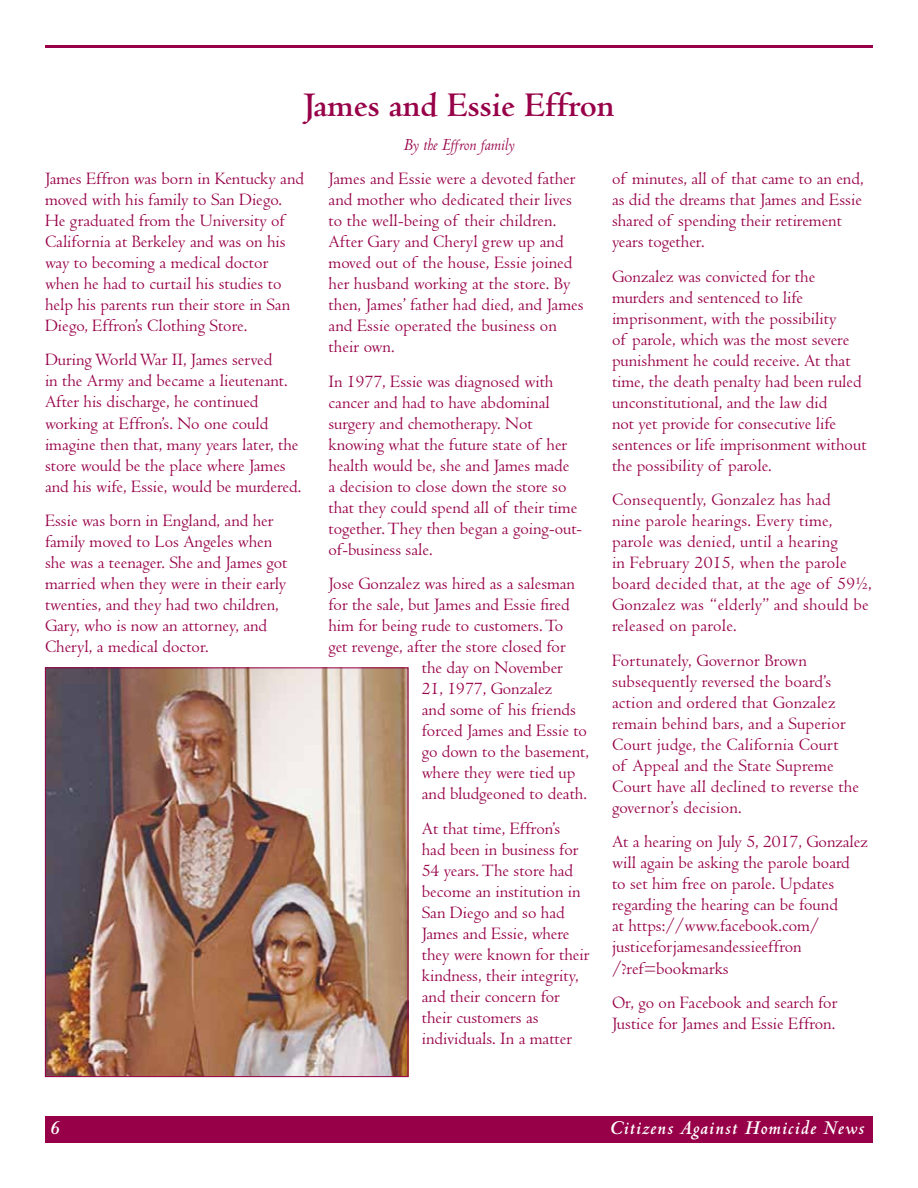
<style>
.page{position:relative;width:918px;height:1188px;background:#fff}
.page>*{position:absolute;margin:0;border:0;box-sizing:border-box;transform-origin:0 0}
.t1{font:700 36px "Centaur";color:#970048}
.t2{font:italic 700 21px "Centaur";letter-spacing:.05em;color:#fff}
.t3{font:18px/21px "Centaur";color:#970048}
.t4{font:italic 18px "Centaur";color:#970048}
</style>
<div class="page">
<div style="left:45px;top:1116px;width:828px;height:27px;background:#970048"></div>
<hr style="left:45px;top:45px;width:828px;height:3px;background:#970048">
<img style="left:47px;top:670px;width:359px;height:405px">
<div style="left:45px;top:668px;width:363px;height:409px;border:1px solid #970048"></div>
<h1 class="t1" style="left:304px;top:85px;width:312px">James and Essie Effron</h1>
<p class="t4" style="left:403px;top:135px;width:113px">By the Effron family</p>
<p class="t3" style="left:45px;top:168px;width:261px">James Effron was born in Kentucky and moved with his family to San Diego.<br>He graduated from the University of California at Berkeley and was on his way to becoming a medical doctor when he had to curtail his studies to help his parents run their store in San Diego, Effron’s Clothing Store.</p>
<p class="t3" style="left:45px;top:350px;width:258px">During World War II, James served<br>in the Army and became a lieutenant.<br>After his discharge, he continued working at Effron’s. No one could imagine then that, many years later, the store would be the place where James and his wife, Essie, would be murdered.</p>
<p class="t3" style="left:45px;top:510px;width:244px">Essie was born in England, and her family moved to Los Angeles when she was a teenager. She and James got married when they were in their early twenties, and they had two children, Gary, who is now an attorney, and Cheryl, a medical doctor.</p>
<p class="t3" style="left:329px;top:168px;width:257px">James and Essie were a devoted father and mother who dedicated their lives to the well-being of their children.<br>After Gary and Cheryl grew up and moved out of the house, Essie joined her husband working at the store. By then, James’ father had died, and James and Essie operated the business on their own.</p>
<p class="t3" style="left:329px;top:371px;width:255px">In 1977, Essie was diagnosed with cancer and had to have abdominal surgery and chemotherapy. Not knowing what the future state of her health would be, she and James made<br>a decision to close down the store so that they could spend all of their time together. They then began a going-out&shy;of-business sale.</p>
<p class="t3" style="left:329px;top:574px;width:248px">Jose Gonzalez was hired as a salesman</p>
<p class="t3" style="left:329px;top:595px;width:243px">for the sale, but James and Essie fired</p>
<p class="t3" style="left:329px;top:616px;width:236px">him for being rude to customers. To</p>
<p class="t3" style="left:329px;top:637px;width:239px">get revenge, after the store closed for</p>
<p class="t3" style="left:422px;top:658px;width:143px">the day on November</p>
<p class="t3" style="left:422px;top:679px;width:132px">21, 1977, Gonzalez</p>
<p class="t3" style="left:422px;top:700px;width:156px">and some of his friends</p>
<p class="t3" style="left:422px;top:721px;width:167px">forced James and Essie to</p>
<p class="t3" style="left:422px;top:742px;width:169px">go down to the basement,</p>
<p class="t3" style="left:422px;top:763px;width:155px">where they were tied up</p>
<p class="t3" style="left:422px;top:784px;width:167px">and bludgeoned to death.</p>
<p class="t3" style="left:422px;top:818px;width:169px">At that time, Effron’s<br>had been in business for<br>54 years. The store had become an institution in<br>San Diego and so had<br>James and Essie, where they were known for their kindness, their integrity, and their concern for their customers as individuals. In a matter</p>
<p class="t3" style="left:612px;top:169px;width:253px">of minutes, all of that came to an end, as did the dreams that James and Essie shared of spending their retirement years together.</p>
<p class="t3" style="left:612px;top:266px;width:256px">Gonzalez was convicted for the murders and sentenced to life imprisonment, with the possibility<br>of parole, which was the most severe punishment he could receive. At that time, the death penalty had been ruled unconstitutional, and the law did<br>not yet provide for consecutive life sentences or life imprisonment without the possibility of parole.</p>
<p class="t3" style="left:612px;top:490px;width:261px">Consequently, Gonzalez has had<br>nine parole hearings. Every time, parole was denied, until a hearing<br>in February 2015, when the parole board decided that, at the age of 59½,<br>Gonzalez was “elderly” and should be released on parole.</p>
<p class="t3" style="left:612px;top:650px;width:249px">Fortunately, Governor Brown subsequently reversed the board’s action and ordered that Gonzalez remain behind bars, and a Superior<br>Court judge, the California Court<br>of Appeal and the State Supreme<br>Court have all declined to reverse the governor’s decision.</p>
<p class="t3" style="left:612px;top:832px;width:257px">At a hearing on July 5, 2017, Gonzalez will again be asking the parole board to set him free on parole. Updates regarding the hearing can be found<br>at https://www.facebook.com/ justiceforjamesandessieeffron /?ref=bookmarks</p>
<p class="t3" style="left:612px;top:992px;width:227px">Or, go on Facebook and search for<br>Justice for James and Essie Effron.</p>
<p class="t2" style="left:50px;top:1117px;width:12px">6</p>
<p class="t2" style="left:609px;top:1117px;width:256px">Citizens Against Homicide News</p>
</div>
